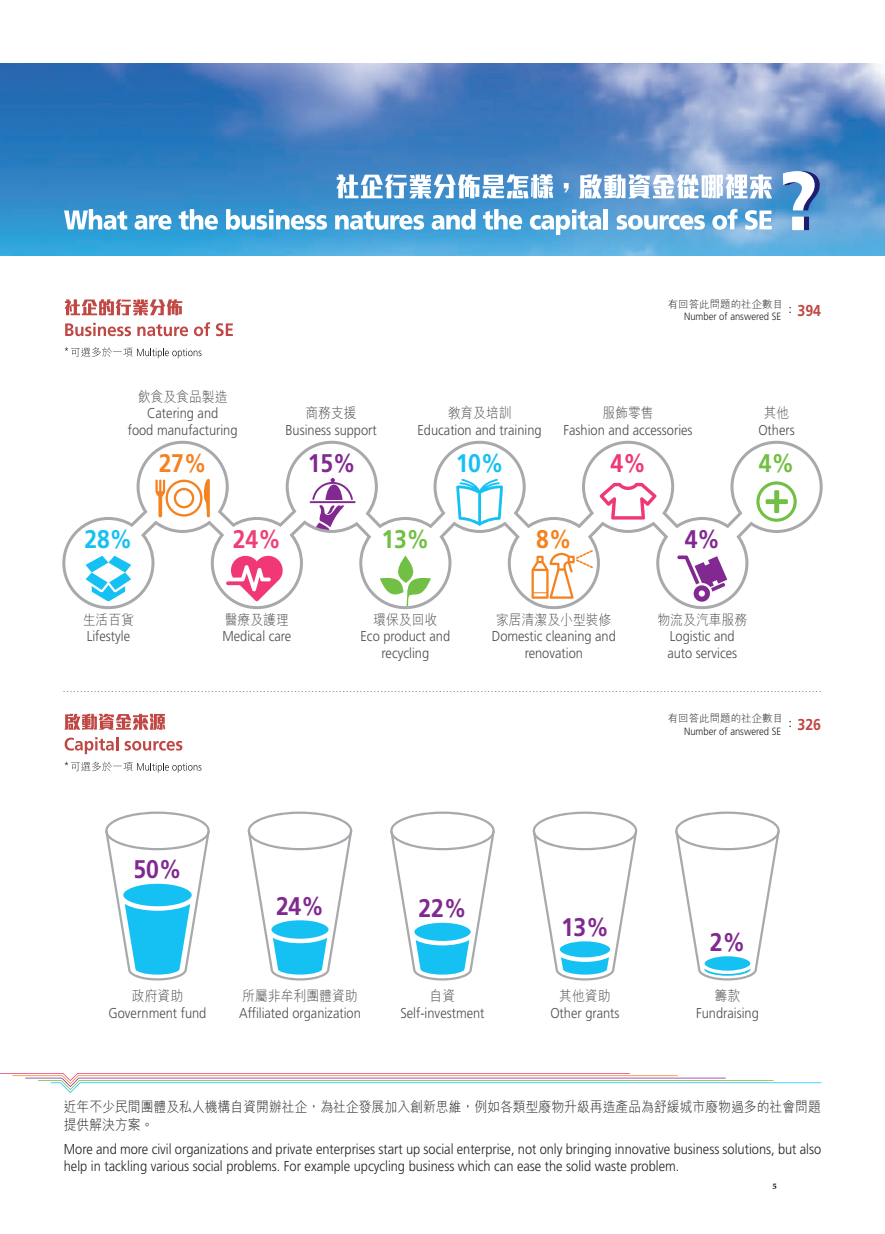
<style>
.page{position:relative;width:885px;height:1234px;background:#fff}
.page>*{position:absolute;margin:0;border:0;box-sizing:border-box;transform-origin:0 0}
.t1{font:700 25.5px "Frutiger";letter-spacing:-.01em;color:#802990;scale:.9 1}
.t2{font:700 25.5px "Frutiger";color:#15c0f2;scale:.9 1}
.t3{font:700 25.5px "Frutiger";color:#71bf44;scale:.9 1}
.t4{font:700 25.5px "Frutiger";color:#f58220;scale:.9 1}
.t5{font:700 25.5px "Frutiger";color:#ef4076;scale:.9 1}
.t6{font:700 25.5px "Frutiger";color:#812990;scale:.9 1}
.t7{font:700 25.5px "Frutiger";color:#ef3875;scale:.9 1}
.t8{font:700 15.75px "Frutiger";color:#bf4744;scale:.9 1}
.t9{font:300 14.25px/16.5px "Frutiger";color:#4b4c4d;text-align:center;scale:.9 1}
.t10{font:300 14.25px/17.1px "Frutiger";color:#231f20;scale:.9 1}
.t11{font:300 14.25px "M Hei";color:#4b4c4d;scale:.9 1}
.t12{font:300 14.25px/17.1px "M Hei";color:#231f20;scale:.9 1}
.t13{font:700 12px "Adobe Arabic";color:#000}
.t14{font:300 10.5px "Frutiger";color:#231f20;scale:.9 1}
.t15{font:300 10.5px "M Hei";color:#231f20}
.s1{font-family:"M Hei";font-weight:300;color:#231f20}
</style>
<div class="page">
<img style="left:1px;top:64px;width:883px;height:191px">
<svg style="left:0;top:1073px;width:821px;height:19px"></svg>
<svg style="left:336px;top:174px;width:217px;height:24px"></svg>
<svg style="left:563px;top:183px;width:5px;height:9px"></svg>
<svg style="left:579px;top:174px;width:193px;height:24px"></svg>
<svg style="left:64px;top:209px;width:63px;height:21px"></svg>
<svg style="left:134px;top:215px;width:37px;height:15px"></svg>
<svg style="left:179px;top:209px;width:39px;height:21px"></svg>
<svg style="left:226px;top:209px;width:101px;height:21px"></svg>
<svg style="left:335px;top:211px;width:89px;height:19px"></svg>
<svg style="left:431px;top:209px;width:44px;height:21px"></svg>
<svg style="left:483px;top:209px;width:39px;height:21px"></svg>
<svg style="left:530px;top:209px;width:71px;height:26px"></svg>
<div style="left:603px;top:209px;width:5px;height:20px;background:#fff"></div>
<svg style="left:616px;top:215px;width:88px;height:15px"></svg>
<svg style="left:712px;top:209px;width:25px;height:21px"></svg>
<svg style="left:744px;top:210px;width:27px;height:20px"></svg>
<svg style="left:782px;top:171px;width:37px;height:59px"></svg>
<svg style="left:248px;top:811px;width:104px;height:169px"></svg>
<div style="left:271px;top:920px;width:57px;height:18px;background:#15c0f2;border-radius:50%"></div>
<svg style="left:390px;top:811px;width:104px;height:169px"></svg>
<svg style="left:532px;top:811px;width:105px;height:169px"></svg>
<svg style="left:675px;top:811px;width:104px;height:169px"></svg>
<svg style="left:105px;top:811px;width:105px;height:169px"></svg>
<svg style="left:64px;top:713px;width:101px;height:16px"></svg>
<svg style="left:65px;top:737px;width:53px;height:17px"></svg>
<svg style="left:125px;top:740px;width:57px;height:10px"></svg>
<svg style="left:65px;top:761px;width:136px;height:11px"></svg>
<svg style="left:65px;top:299px;width:117px;height:16px"></svg>
<svg style="left:65px;top:322px;width:66px;height:14px"></svg>
<svg style="left:137px;top:324px;width:51px;height:12px"></svg>
<svg style="left:194px;top:322px;width:16px;height:14px"></svg>
<svg style="left:216px;top:323px;width:17px;height:13px"></svg>
<svg style="left:65px;top:347px;width:136px;height:11px"></svg>
<svg style="left:62px;top:440px;width:760px;height:169px"></svg>
<p class="t15" style="left:667px;top:298px;width:117px">有回答此問題的社企數目</p>
<p class="t14" style="left:684px;top:311px;width:109px">Number of answered SE</p>
<p class="t8" style="left:783px;top:301px;width:44px"><span class="s1">：</span>394</p>
<p class="t11" style="left:138px;top:389px;width:101px">飲食及食品製造</p>
<p class="t9" style="left:128px;top:405px;width:123px">Catering and<br>food manufacturing</p>
<h1 class="t4" style="left:159px;top:448px;width:55px">27%</h1>
<h1 class="t6" style="left:308px;top:448px;width:55px">15%</h1>
<h1 class="t2" style="left:455px;top:448px;width:55px">10%</h1>
<p class="t11" style="left:447px;top:405px;width:73px">教育及培訓</p>
<p class="t9" style="left:417px;top:421px;width:139px">Education and training</p>
<p class="t11" style="left:305px;top:405px;width:58px">商務支援</p>
<p class="t9" style="left:285px;top:421px;width:103px">Business support</p>
<p class="t11" style="left:602px;top:405px;width:59px">服飾零售</p>
<p class="t9" style="left:563px;top:421px;width:145px">Fashion and accessories</p>
<p class="t11" style="left:763px;top:405px;width:30px">其他</p>
<p class="t9" style="left:758px;top:421px;width:42px">Others</p>
<h1 class="t7" style="left:610px;top:448px;width:41px">4%</h1>
<h1 class="t3" style="left:758px;top:448px;width:41px">4%</h1>
<h1 class="t2" style="left:84px;top:524px;width:55px">28%</h1>
<h1 class="t3" style="left:381px;top:524px;width:55px">13%</h1>
<h1 class="t5" style="left:233px;top:524px;width:55px">24%</h1>
<h1 class="t4" style="left:536px;top:524px;width:41px">8%</h1>
<h1 class="t1" style="left:684px;top:524px;width:41px">4%</h1>
<p class="t11" style="left:83px;top:611px;width:58px">生活百貨</p>
<p class="t9" style="left:87px;top:627px;width:50px">Lifestyle</p>
<p class="t11" style="left:225px;top:611px;width:73px">醫療及護理</p>
<p class="t9" style="left:222px;top:627px;width:78px">Medical care</p>
<p class="t11" style="left:373px;top:611px;width:73px">環保及回收</p>
<p class="t9" style="left:360px;top:627px;width:101px">Eco product and recycling</p>
<p class="t11" style="left:496px;top:611px;width:130px">家居清潔及小型裝修</p>
<p class="t9" style="left:491px;top:627px;width:139px">Domestic cleaning and renovation</p>
<p class="t11" style="left:657px;top:611px;width:101px">物流及汽車服務</p>
<p class="t9" style="left:667px;top:627px;width:79px;text-align:left">Logistic and auto services</p>
<p class="t15" style="left:667px;top:712px;width:117px">有回答此問題的社企數目</p>
<p class="t14" style="left:684px;top:725px;width:109px">Number of answered SE</p>
<p class="t8" style="left:783px;top:715px;width:44px"><span class="s1">：</span>326</p>
<h1 class="t1" style="left:134px;top:854px;width:55px">50%</h1>
<p class="t11" style="left:132px;top:987px;width:59px">政府資助</p>
<p class="t9" style="left:108px;top:1004px;width:110px">Government fund</p>
<h1 class="t1" style="left:276px;top:890px;width:55px">24%</h1>
<h1 class="t1" style="left:418px;top:893px;width:55px">22%</h1>
<p class="t11" style="left:242px;top:987px;width:130px">所屬非牟利團體資助</p>
<p class="t9" style="left:239px;top:1004px;width:137px">Affiliated organization</p>
<p class="t11" style="left:429px;top:987px;width:30px">自資</p>
<p class="t9" style="left:400px;top:1004px;width:95px">Self-investment</p>
<h1 class="t1" style="left:561px;top:911px;width:55px">13%</h1>
<p class="t11" style="left:559px;top:987px;width:59px">其他資助</p>
<p class="t9" style="left:550px;top:1004px;width:78px">Other grants</p>
<h1 class="t1" style="left:709px;top:926px;width:41px">2%</h1>
<p class="t11" style="left:714px;top:987px;width:30px">籌款</p>
<p class="t9" style="left:696px;top:1004px;width:71px">Fundraising</p>
<p class="t12" style="left:64px;top:1098px;width:842px">近年不少民間團體及私人機構自資開辦社企，為社企發展加入創新思維，例如各類型廢物升級再造產品為舒緩城市廢物過多的社會問題提供解決方案。</p>
<p class="t10" style="left:64px;top:1140px;width:843px">More and more civil organizations and private enterprises start up social enterprise, not only bringing innovative business solutions, but also help in tackling various social problems. For example upcycling business which can ease the solid waste problem.</p>
<p class="t13" style="left:772px;top:1177px;width:6px">5</p>
</div>
